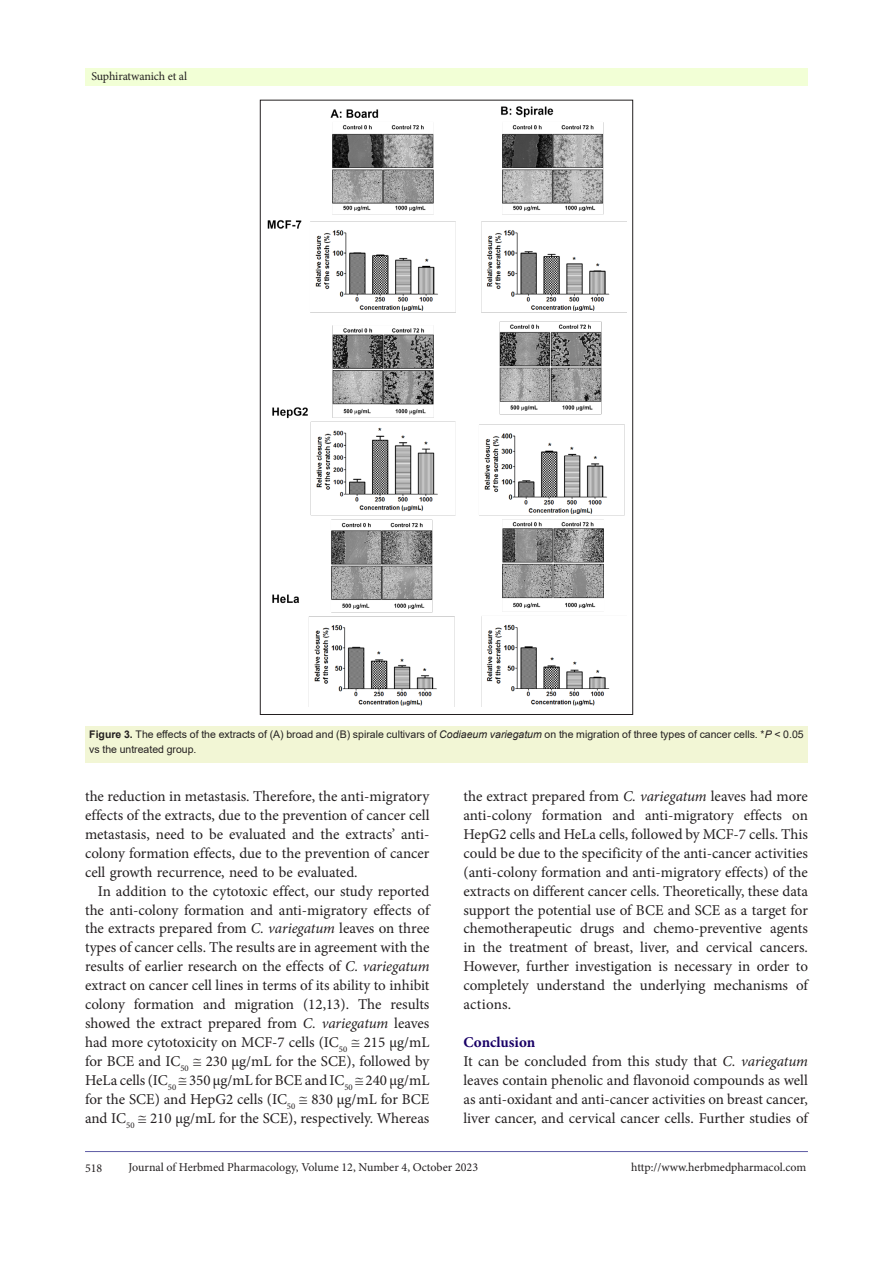
<style>
.page{position:relative;width:893px;height:1263px;background:#fff}
.page>*{position:absolute;margin:0;border:0;box-sizing:border-box;transform-origin:0 0}
.t1{font:15px/18.9px "Minion Pro";color:#231f20;text-align:justify}
.t2{font:700 15px "Minion Pro";color:#190066}
.t3{font:12px "Minion Pro";letter-spacing:-.005em;color:#231f20}
.t4{font:10.5px/15px "Arial";color:#231f20}
.s1{font-weight:700}
.s2{font-style:italic}
</style>
<div class="page">
<hr style="left:85px;top:1151px;width:723px;height:1px;background:#5e5ca5">
<div style="left:85px;top:68px;width:723px;height:17px;background:#f2ffd6"></div>
<div style="left:85px;top:726px;width:723px;height:37px;background:#f2f6d5"></div>
<img style="left:267px;top:106px;width:360px;height:601px">
<p class="t3" style="left:91px;top:68px;width:97px">Suphiratwanich et al</p>
<p class="t4" style="left:89px;top:727px;width:716px"><span class="s1">Figure 3.</span> The effects of the extracts of (A) broad and (B) spirale cultivars of <span class="s2">Codiaeum variegatum</span> on the migration of three types of cancer cells. *<span class="s2">P</span> &lt; 0.05 vs the untreated group.</p>
<p class="t1" style="left:85px;top:787px;width:346px">the reduction in metastasis. Therefore, the anti-migratory effects of the extracts, due to the prevention of cancer cell metastasis, need to be evaluated and the extracts’ anti&shy;colony formation effects, due to the prevention of cancer cell growth recurrence, need to be evaluated.</p>
<p class="t1" style="left:85px;top:881px;width:346px;text-indent:13px">In addition to the cytotoxic effect, our study reported the anti-colony formation and anti-migratory effects of the extracts prepared from <span class="s2">C. variegatum</span> leaves on three types of cancer cells. The results are in agreement with the results of earlier research on the effects of <span class="s2">C. variegatum </span>extract on cancer cell lines in terms of its ability to inhibit colony formation and migration (12,13). The results showed the extract prepared from <span class="s2">C. variegatum</span> leaves had more cytotoxicity on MCF-7 cells (IC<sub>50</sub> ≅ 215 µg/mL for BCE and IC<sub>50</sub> ≅ 230 µg/mL for the SCE), followed by HeLa cells (IC<sub>50</sub> ≅ 350 µg/mL for BCE and IC<sub>50</sub> ≅ 240 µg/mL for the SCE) and HepG2 cells (IC<sub>50</sub> ≅ 830 µg/mL for BCE and IC<sub>50</sub> ≅ 210 µg/mL for the SCE), respectively. Whereas</p>
<p class="t1" style="left:463px;top:787px;width:346px">the extract prepared from <span class="s2">C. variegatum</span> leaves had more anti-colony formation and anti-migratory effects on HepG2 cells and HeLa cells, followed by MCF-7 cells. This could be due to the specificity of the anti-cancer activities (anti-colony formation and anti-migratory effects) of the extracts on different cancer cells. Theoretically, these data support the potential use of BCE and SCE as a target for chemotherapeutic drugs and chemo-preventive agents in the treatment of breast, liver, and cervical cancers.<br>However, further investigation is necessary in order to completely understand the underlying mechanisms of actions.</p>
<p class="t2" style="left:463px;top:1031px;width:73px">Conclusion</p>
<p class="t1" style="left:463px;top:1051px;width:346px">It can be concluded from this study that <span class="s2">C. variegatum </span>leaves contain phenolic and flavonoid compounds as well as anti-oxidant and anti-cancer activities on breast cancer, liver cancer, and cervical cancer cells. Further studies of</p>
<p class="t3" style="left:85px;top:1160px;width:19px">518</p>
<p class="t3" style="left:128px;top:1159px;width:351px">Journal of Herbmed Pharmacology, Volume 12, Number 4, October 2023</p>
<p class="t3" style="left:631px;top:1159px;width:177px">http://www.herbmedpharmacol.com</p>
</div>
